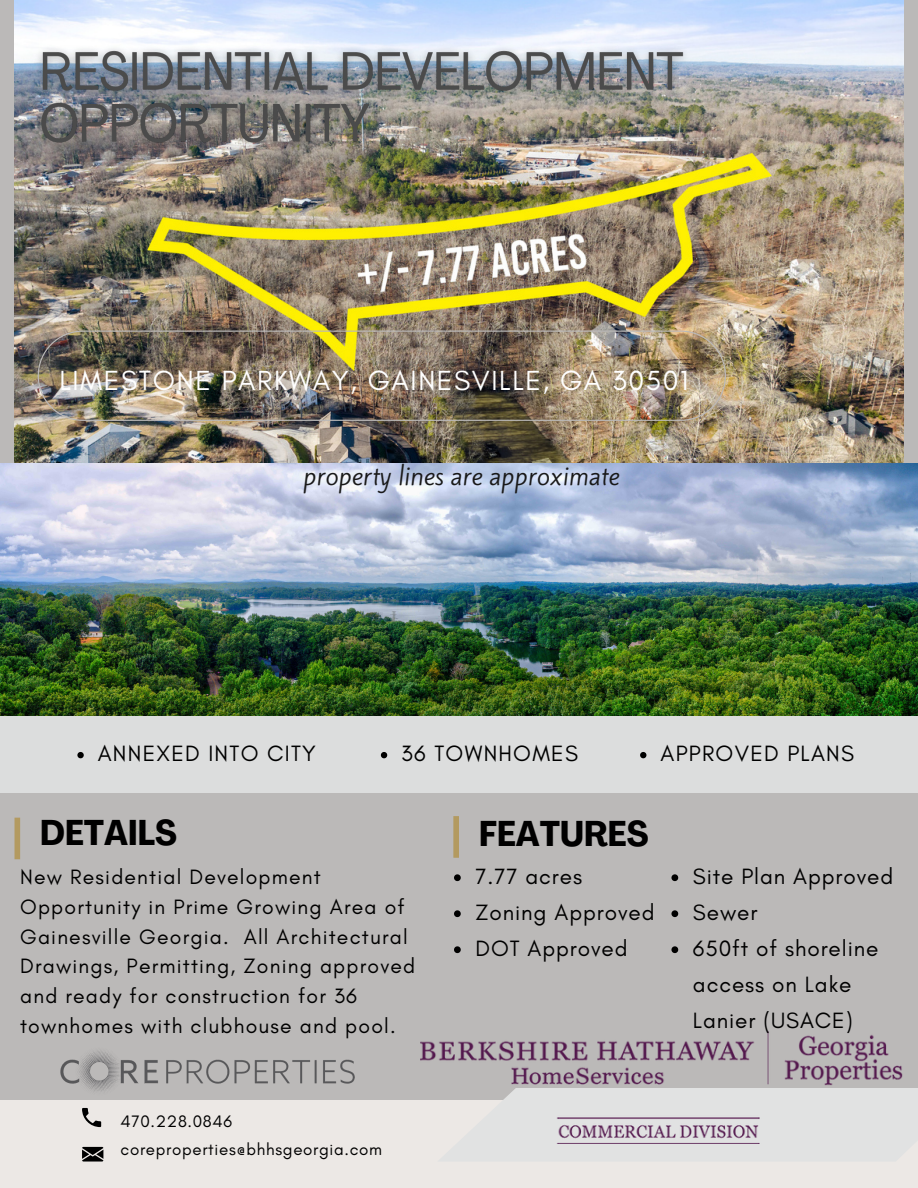
<style>
.page{position:relative;width:918px;height:1188px;background:#bbb9b8}
.page>*{position:absolute;margin:0;border:0;box-sizing:border-box;transform-origin:0 0}
.t1{font:700 condensed 35.25px "Agrandir";color:#000}
.t2{font:28.2px "Glacial Indifference";letter-spacing:.055em;color:#fff}
.t3{font:24px "Kite One";color:#191919}
.t4{font:22.5px/36px "Glacial Indifference";letter-spacing:.04em;color:#000}
.t5{font:21.15px/29.7px "Glacial Indifference";letter-spacing:.055em;color:#000}
.t6{font:16.95px "Glacial Indifference";letter-spacing:.04em;color:#000}
</style>
<div class="page">
<img style="left:15px;top:0;width:888px;height:464px">
<img style="left:38px;top:331px;width:688px;height:90px">
<div style="left:0;top:716px;width:918px;height:77px;background:#e1e2e2"></div>
<img style="left:0;top:464px;width:918px;height:252px">
<div style="left:0;top:1100px;width:918px;height:88px;background:#ece8e5"></div>
<div style="left:439px;top:1088px;width:479px;height:73px;background:#e1e2e2"></div>
<svg style="left:82px;top:1108px;width:19px;height:19px"></svg>
<svg style="left:82px;top:1147px;width:21px;height:15px"></svg>
<div style="left:15px;top:818px;width:5px;height:41px;background:#b39a60"></div>
<div style="left:453px;top:816px;width:6px;height:42px;background:#b39a60"></div>
<img style="left:60px;top:1051px;width:295px;height:40px">
<img style="left:420px;top:1031px;width:483px;height:113px">
<img style="left:27px;top:37px;width:670px;height:134px">
<svg style="left:77px;top:752px;width:7px;height:6px"></svg>
<svg style="left:381px;top:752px;width:6px;height:6px"></svg>
<svg style="left:640px;top:752px;width:6px;height:6px"></svg>
<svg style="left:454px;top:874px;width:7px;height:7px"></svg>
<svg style="left:454px;top:910px;width:7px;height:7px"></svg>
<svg style="left:454px;top:946px;width:7px;height:7px"></svg>
<svg style="left:671px;top:874px;width:7px;height:7px"></svg>
<svg style="left:671px;top:910px;width:7px;height:7px"></svg>
<svg style="left:671px;top:946px;width:7px;height:7px"></svg>
<p class="t2" style="left:59px;top:363px;width:630px">LIMESTONE PARKWAY, GAINESVILLE, GA 30501</p>
<p class="t3" style="left:303px;top:459px;width:318px">property lines are approximate</p>
<p class="t4" style="left:98px;top:736px;width:220px">ANNEXED INTO CITY</p>
<p class="t4" style="left:401px;top:736px;width:178px">36 TOWNHOMES</p>
<p class="t4" style="left:660px;top:736px;width:195px">APPROVED PLANS</p>
<p class="t1" style="left:40px;top:818px;width:138px">DETAILS</p>
<p class="t5" style="left:20px;top:862px;width:397px">New Residential Development Opportunity in Prime Growing Area of Gainesville Georgia. All Architectural Drawings, Permitting, Zoning approved and ready for construction for 36 townhomes with clubhouse and pool.</p>
<p class="t6" style="left:121px;top:1111px;width:113px">470.228.0846</p>
<p class="t6" style="left:121px;top:1139px;width:263px">coreproperties@bhhsgeorgia.com</p>
<p class="t1" style="left:479px;top:820px;width:171px">FEATURES</p>
<p class="t4" style="left:476px;top:859px;width:108px">7.77 acres</p>
<p class="t4" style="left:476px;top:895px;width:181px">Zoning Approved</p>
<p class="t4" style="left:476px;top:931px;width:154px">DOT Approved</p>
<p class="t4" style="left:693px;top:859px;width:202px">Site Plan Approved</p>
<p class="t4" style="left:693px;top:895px;width:66px">Sewer</p>
<p class="t4" style="left:693px;top:931px;width:187px">650ft of shoreline access on Lake<br>Lanier (USACE)</p>
</div>
